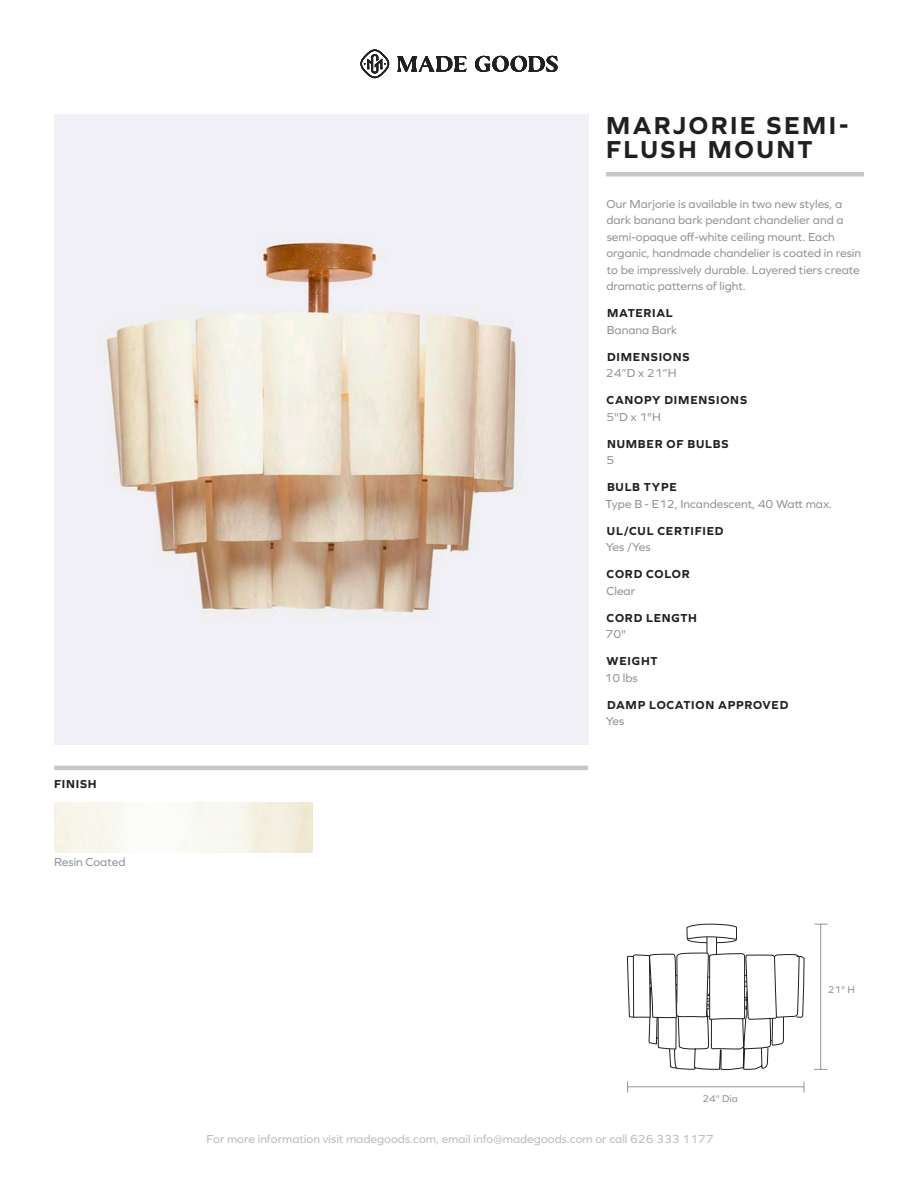
<style>
.page{position:relative;width:918px;height:1188px;background:#fff}
.page>*{position:absolute;margin:0;border:0;box-sizing:border-box;transform-origin:0 0}
.t1{font:700 25.5px "Graphie";letter-spacing:.1em;color:#231f20}
.t2{font:12px/16.5px "Graphie";color:#939598}
.t3{font:700 12px "Graphie";letter-spacing:.065em;color:#231f20}
.t4{font:12px "Graphie";color:#bcbdc0}
.t5{font:10.2px "Graphie";color:#939598}
</style>
<div class="page">
<div style="left:606px;top:172px;width:258px;height:5px;background:#c7c8ca"></div>
<svg style="left:397px;top:56px;width:161px;height:16px"></svg>
<svg style="left:360px;top:50px;width:29px;height:28px"></svg>
<hr style="left:54px;top:766px;width:534px;height:4px;background:#c7c8ca">
<img style="left:54px;top:114px;width:534px;height:630px">
<hr style="left:820px;top:924px;width:1px;height:145px;background:#939598">
<svg style="left:814px;top:924px;width:14px;height:1px"></svg>
<svg style="left:814px;top:1069px;width:14px;height:1px"></svg>
<svg style="left:627px;top:923px;width:178px;height:170px"></svg>
<p class="t3" style="left:54px;top:777px;width:44px">FINISH</p>
<p class="t2" style="left:54px;top:854px;width:73px">Resin Coated</p>
<p class="t1" style="left:606px;top:111px;width:244px">MARJORIE SEMI-</p>
<p class="t1" style="left:606px;top:135px;width:208px">FLUSH MOUNT</p>
<p class="t2" style="left:606px;top:195px;width:256px">Our Marjorie is available in two new styles, a dark banana bark pendant chandelier and a semi-opaque off-white ceiling mount. Each organic, handmade chandelier is coated in resin to be impressively durable. Layered tiers create dramatic patterns of light.</p>
<p class="t3" style="left:607px;top:306px;width:67px">MATERIAL</p>
<p class="t2" style="left:607px;top:321px;width:72px">Banana Bark</p>
<p class="t3" style="left:607px;top:350px;width:84px">DIMENSIONS</p>
<p class="t2" style="left:606px;top:365px;width:72px">24”D x 21”H</p>
<p class="t3" style="left:607px;top:393px;width:142px">CANOPY DIMENSIONS</p>
<p class="t2" style="left:606px;top:408px;width:56px">5"D x 1"H</p>
<p class="t3" style="left:607px;top:437px;width:123px">NUMBER OF BULBS</p>
<p class="t2" style="left:606px;top:452px;width:9px">5</p>
<p class="t3" style="left:607px;top:480px;width:71px">BULB TYPE</p>
<p class="t2" style="left:606px;top:495px;width:228px">Type B - E12, Incandescent, 40 Watt max.</p>
<p class="t3" style="left:607px;top:524px;width:118px">UL/CUL CERTIFIED</p>
<p class="t2" style="left:606px;top:539px;width:46px">Yes /Yes</p>
<p class="t3" style="left:607px;top:567px;width:85px">CORD COLOR</p>
<p class="t2" style="left:607px;top:582px;width:30px">Clear</p>
<p class="t3" style="left:607px;top:611px;width:92px">CORD LENGTH</p>
<p class="t2" style="left:606px;top:626px;width:22px">70"</p>
<p class="t3" style="left:607px;top:654px;width:52px">WEIGHT</p>
<p class="t2" style="left:605px;top:669px;width:35px">10 lbs</p>
<p class="t3" style="left:607px;top:698px;width:183px">DAMP LOCATION APPROVED</p>
<p class="t2" style="left:606px;top:713px;width:20px">Yes</p>
<p class="t5" style="left:702px;top:1092px;width:37px">24" Dia</p>
<p class="t4" style="left:207px;top:1132px;width:508px">For more information visit madegoods.com, email info@madegoods.com or call 626 333 1177</p>
<p class="t5" style="left:828px;top:983px;width:29px">21" H</p>
</div>
